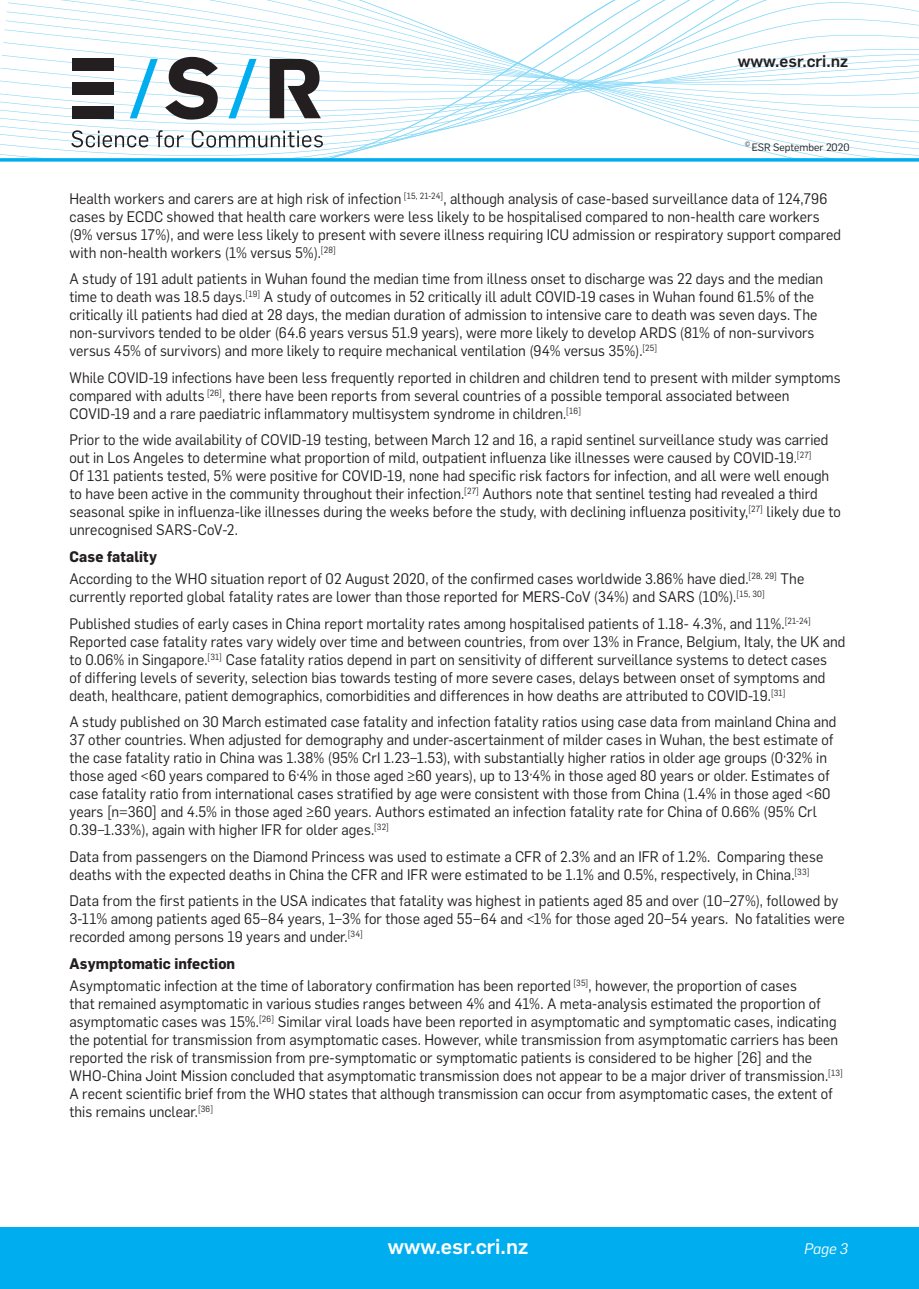
<style>
.page{position:relative;width:919px;height:1289px;background:#fff}
.page>*{position:absolute;margin:0;border:0;box-sizing:border-box;transform-origin:0 0}
.t1{font:500 21px "Flama";color:#fff}
.t2{font:500 16.5px "Flama";color:#231f20}
.t3{font:15px/18px "Flama";letter-spacing:.005em;color:#231f20;scale:.95 1}
.t4{font:italic 15px "Flama";color:#fff}
.t5{font:10.5px "Flama";color:#231f20}
.t6{font:6.15px "Flama";color:#231f20}
.s1{font-weight:700}
</style>
<div class="page">
<div style="left:0;top:1227px;width:918px;height:61px;background:#00aeef"></div>
<svg style="left:0;top:0;width:918px;height:158px"></svg>
<hr style="left:79px;top:58px;width:14px;height:4px;background:#231f20">
<hr style="left:0;top:158px;width:918px;height:3px;background:#00aeef">
<svg style="left:165px;top:57px;width:53px;height:63px"></svg>
<svg style="left:270px;top:59px;width:51px;height:59px"></svg>
<div style="left:72px;top:59px;width:42px;height:12px;background:#231f20"></div>
<div style="left:72px;top:83px;width:42px;height:12px;background:#231f20"></div>
<div style="left:72px;top:106px;width:42px;height:12px;background:#231f20"></div>
<svg style="left:130px;top:59px;width:28px;height:59px"></svg>
<svg style="left:228px;top:59px;width:28px;height:59px"></svg>
<svg style="left:71px;top:130px;width:77px;height:17px"></svg>
<svg style="left:156px;top:130px;width:28px;height:17px"></svg>
<svg style="left:192px;top:130px;width:131px;height:17px"></svg>
<p class="t2" style="left:737px;top:50px;width:112px">www.esr.cri.nz</p>
<p class="t6" style="left:744px;top:139px;width:7px">©</p>
<p class="t5" style="left:752px;top:140px;width:99px">ESR September 2020</p>
<p class="t3" style="left:69px;top:188px;width:813px">Health workers and carers are at high risk of infection <sup>[15,</sup> <sup>21-24]</sup>, although analysis of case-based surveillance data of 124,796 cases by ECDC showed that health care workers were less likely to be hospitalised compared to non-health care workers (9% versus 17%), and were less likely to present with severe illness requiring ICU admission or respiratory support compared with non-health workers (1% versus 5%).<sup>[28]</sup></p>
<p class="t3" style="left:69px;top:269px;width:794px">A study of 191 adult patients in Wuhan found the median time from illness onset to discharge was 22 days and the median time to death was 18.5 days.<sup>[19]</sup> A study of outcomes in 52 critically ill adult COVID-19 cases in Wuhan found 61.5% of the critically ill patients had died at 28 days, the median duration of admission to intensive care to death was seven days. The non-survivors tended to be older (64.6 years versus 51.9 years), were more likely to develop ARDS (81% of non-survivors versus 45% of survivors) and more likely to require mechanical ventilation (94% versus 35%).<sup>[25]</sup></p>
<p class="t3" style="left:69px;top:367px;width:813px">While COVID-19 infections have been less frequently reported in children and children tend to present with milder symptoms compared with adults <sup>[26]</sup>, there have been reports from several countries of a possible temporal associated between<br>COVID-19 and a rare paediatric inflammatory multisystem syndrome in children.<sup>[16]</sup></p>
<p class="t3" style="left:69px;top:430px;width:813px">Prior to the wide availability of COVID-19 testing, between March 12 and 16, a rapid sentinel surveillance study was carried out in Los Angeles to determine what proportion of mild, outpatient influenza like illnesses were caused by COVID-19.<sup>[27]<br></sup>Of 131 patients tested, 5% were positive for COVID-19, none had specific risk factors for infection, and all were well enough to have been active in the community throughout their infection.<sup>[27]</sup> Authors note that sentinel testing had revealed a third seasonal spike in influenza-like illnesses during the weeks before the study, with declining influenza positivity,<sup>[27]</sup> likely due to unrecognised SARS-CoV-2.</p>
<p class="t3" style="left:69px;top:544px;width:775px;line-height:22.2px"><span class="s1">Case fatality<br></span>According to the WHO situation report of 02 August 2020, of the confirmed cases worldwide 3.86% have died.<sup>[28,</sup> <sup>29]</sup> The</p>
<p class="t3" style="left:69px;top:582px;width:782px;line-height:26.5px">currently reported global fatality rates are lower than those reported for MERS-CoV (34%) and SARS (10%).<sup>[15,</sup> <sup>30]<br></sup>Published studies of early cases in China report mortality rates among hospitalised patients of 1.18- 4.3%, and 11%.<sup>[21-24]</sup></p>
<p class="t3" style="left:69px;top:631px;width:818px">Reported case fatality rates vary widely over time and between countries, from over 13% in France, Belgium, Italy, the UK and to 0.06% in Singapore.<sup>[31]</sup> Case fatality ratios depend in part on sensitivity of different surveillance systems to detect cases<br>of differing levels of severity, selection bias towards testing of more severe cases, delays between onset of symptoms and death, healthcare, patient demographics, comorbidities and differences in how deaths are attributed to COVID-19.<sup>[31]</sup></p>
<p class="t3" style="left:69px;top:711px;width:809px">A study published on 30 March estimated case fatality and infection fatality ratios using case data from mainland China and 37 other countries. When adjusted for demography and under-ascertainment of milder cases in Wuhan, the best estimate of the case fatality ratio in China was 1.38% (95% CrI 1.23–1.53), with substantially higher ratios in older age groups (0·32% in those aged &lt;60 years compared to 6·4% in those aged ≥60 years), up to 13·4% in those aged 80 years or older. Estimates of case fatality ratio from international cases stratified by age were consistent with those from China (1.4% in those aged &lt;60 years [n=360] and 4.5% in those aged ≥60 years. Authors estimated an infection fatality rate for China of 0.66% (95% Crl 0.39–1.33%), again with higher IFR for older ages.<sup>[32]</sup></p>
<p class="t3" style="left:69px;top:846px;width:794px">Data from passengers on the Diamond Princess was used to estimate a CFR of 2.3% and an IFR of 1.2%. Comparing these deaths with the expected deaths in China the CFR and IFR were estimated to be 1.1% and 0.5%, respectively, in China.<sup>[33]</sup></p>
<p class="t3" style="left:69px;top:890px;width:817px">Data from the first patients in the USA indicates that fatality was highest in patients aged 85 and over (10–27%), followed by<br>3-11% among patients aged 65–84 years, 1–3% for those aged 55–64 and &lt;1% for those aged 20–54 years. No fatalities were recorded among persons 19 years and under.<sup>[34]</sup></p>
<p class="t3" style="left:69px;top:951px;width:767px;line-height:22.2px"><span class="s1">Asymptomatic infection<br></span>Asymptomatic infection at the time of laboratory confirmation has been reported <sup>[35]</sup>, however, the proportion of cases</p>
<p class="t3" style="left:69px;top:993px;width:815px">that remained asymptomatic in various studies ranges between 4% and 41%. A meta-analysis estimated the proportion of asymptomatic cases was 15%.<sup>[26]</sup> Similar viral loads have been reported in asymptomatic and symptomatic cases, indicating the potential for transmission from asymptomatic cases. However, while transmission from asymptomatic carriers has been reported the risk of transmission from pre-symptomatic or symptomatic patients is considered to be higher [26] and the WHO-China Joint Mission concluded that asymptomatic transmission does not appear to be a major driver of transmission.<sup>[13] </sup>A recent scientific brief from the WHO states that although transmission can occur from asymptomatic cases, the extent of this remains unclear.<sup>[36]</sup></p>
<h1 class="t1" style="left:388px;top:1230px;width:142px">www.esr.cri.nz</h1>
<p class="t4" style="left:804px;top:1238px;width:45px">Page 3</p>
</div>
